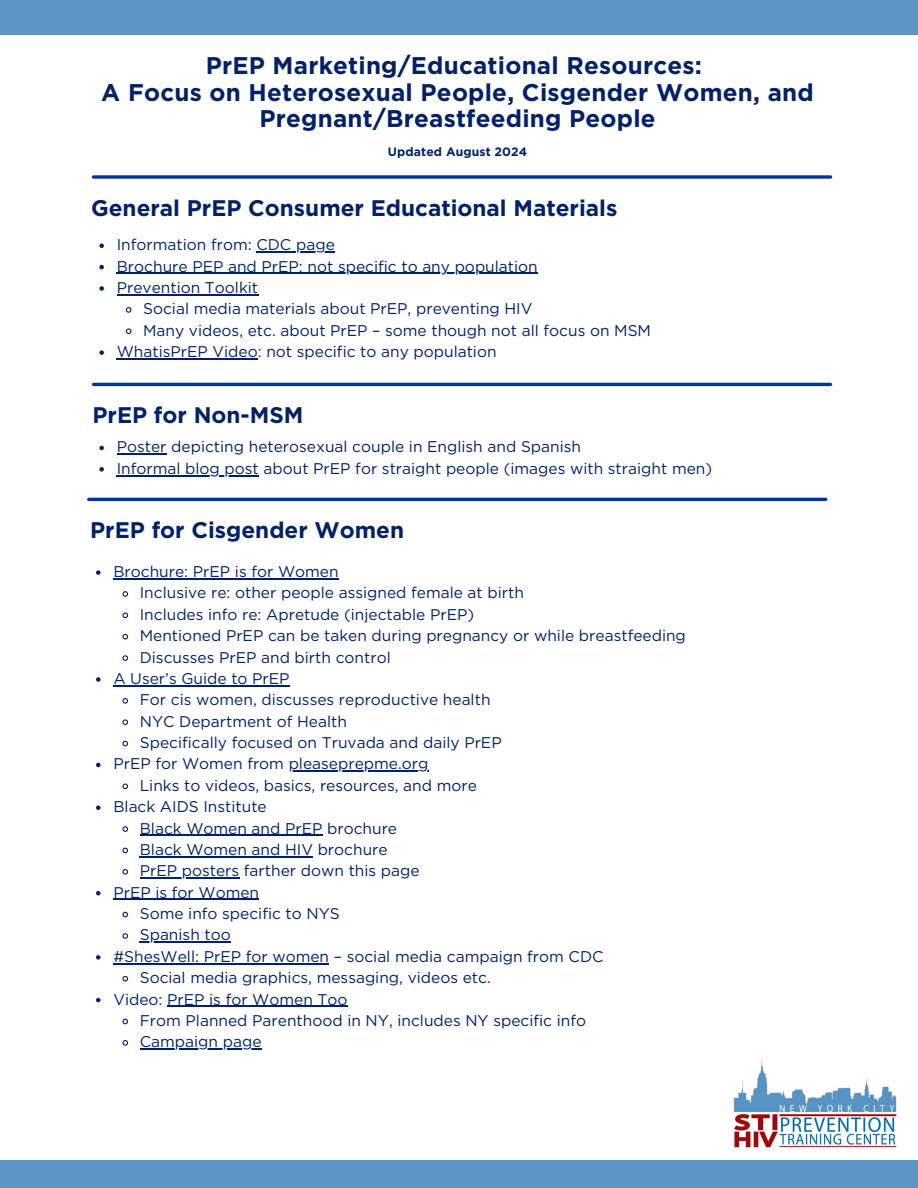
<style>
.page{position:relative;width:918px;height:1188px;background:#fff}
.page>*{position:absolute;margin:0;border:0;box-sizing:border-box;transform-origin:0 0}
.t1{font:700 24.15px/26.2px "Gotham";letter-spacing:.01em;color:#022169;text-align:center}
.t2{font:700 22.5px "Gotham";color:#022169}
.t3{font:15.45px "Gotham";color:#022169}
.t4{font:700 12.15px "Gotham";letter-spacing:.01em;color:#022169}
</style>
<div class="page">
<svg style="left:93px;top:175px;width:738px;height:4px;background:#2752ae"></svg>
<img style="left:733px;top:1057px;width:164px;height:91px">
<div style="left:0;top:0;width:918px;height:35px;background:#5a95c4"></div>
<svg style="left:99px;top:244px;width:5px;height:4px"></svg>
<hr style="left:256px;top:251px;width:79px;height:2px;background:#022169">
<svg style="left:99px;top:265px;width:5px;height:4px"></svg>
<hr style="left:117px;top:273px;width:182px;height:1px;background:#022169">
<hr style="left:299px;top:273px;width:239px;height:1px;background:#022169">
<svg style="left:99px;top:286px;width:5px;height:5px"></svg>
<hr style="left:117px;top:294px;width:141px;height:1px;background:#022169">
<svg style="left:125px;top:307px;width:7px;height:6px"></svg>
<svg style="left:125px;top:328px;width:7px;height:7px"></svg>
<svg style="left:99px;top:350px;width:5px;height:5px"></svg>
<hr style="left:117px;top:358px;width:91px;height:1px;background:#022169">
<hr style="left:208px;top:358px;width:50px;height:1px;background:#022169">
<div style="left:0;top:1160px;width:918px;height:28px;background:#5a95c4"></div>
<hr style="left:93px;top:383px;width:738px;height:3px;background:#0033a0">
<hr style="left:89px;top:498px;width:737px;height:3px;background:#0033a0">
<svg style="left:99px;top:446px;width:5px;height:4px"></svg>
<hr style="left:117px;top:454px;width:50px;height:1px;background:#022169">
<svg style="left:99px;top:467px;width:5px;height:5px"></svg>
<hr style="left:117px;top:475px;width:142px;height:1px;background:#022169">
<svg style="left:96px;top:570px;width:5px;height:5px"></svg>
<hr style="left:113px;top:578px;width:226px;height:1px;background:#022169">
<svg style="left:122px;top:591px;width:7px;height:6px"></svg>
<svg style="left:122px;top:612px;width:7px;height:7px"></svg>
<svg style="left:122px;top:633px;width:7px;height:7px"></svg>
<svg style="left:122px;top:655px;width:7px;height:6px"></svg>
<svg style="left:96px;top:677px;width:5px;height:5px"></svg>
<hr style="left:113px;top:685px;width:177px;height:1px;background:#022169">
<svg style="left:122px;top:698px;width:7px;height:6px"></svg>
<svg style="left:122px;top:719px;width:7px;height:6px"></svg>
<svg style="left:122px;top:740px;width:7px;height:7px"></svg>
<svg style="left:96px;top:763px;width:5px;height:4px"></svg>
<hr style="left:289px;top:771px;width:139px;height:1px;background:#022169">
<svg style="left:122px;top:783px;width:7px;height:7px"></svg>
<svg style="left:96px;top:805px;width:5px;height:5px"></svg>
<svg style="left:122px;top:826px;width:7px;height:6px"></svg>
<hr style="left:140px;top:835px;width:182px;height:1px;background:#022169">
<svg style="left:122px;top:847px;width:7px;height:7px"></svg>
<hr style="left:140px;top:856px;width:173px;height:1px;background:#022169">
<svg style="left:122px;top:869px;width:7px;height:6px"></svg>
<hr style="left:140px;top:877px;width:99px;height:2px;background:#022169">
<svg style="left:96px;top:891px;width:5px;height:4px"></svg>
<hr style="left:113px;top:899px;width:146px;height:1px;background:#022169">
<svg style="left:122px;top:911px;width:7px;height:7px"></svg>
<svg style="left:122px;top:933px;width:7px;height:6px"></svg>
<hr style="left:140px;top:942px;width:91px;height:1px;background:#022169">
<svg style="left:96px;top:955px;width:5px;height:5px"></svg>
<hr style="left:113px;top:963px;width:216px;height:1px;background:#022169">
<svg style="left:122px;top:975px;width:7px;height:7px"></svg>
<svg style="left:96px;top:998px;width:5px;height:4px"></svg>
<hr style="left:167px;top:1006px;width:181px;height:1px;background:#022169">
<svg style="left:122px;top:1018px;width:7px;height:7px"></svg>
<svg style="left:122px;top:1040px;width:7px;height:6px"></svg>
<hr style="left:140px;top:1048px;width:122px;height:2px;background:#022169">
<p class="t1" style="left:101px;top:53px;width:714px">PrEP Marketing/Educational Resources:<br>A Focus on Heterosexual People, Cisgender Women, and<br>Pregnant/Breastfeeding People</p>
<h1 class="t4" style="left:388px;top:145px;width:141px">Updated August 2024</h1>
<p class="t2" style="left:91px;top:194px;width:528px">General PrEP Consumer Educational Materials</p>
<p class="t3" style="left:117px;top:235px;width:220px">Information from: CDC page</p>
<p class="t3" style="left:117px;top:257px;width:423px">Brochure PEP and PrEP: not specific to any population</p>
<p class="t3" style="left:117px;top:278px;width:143px">Prevention Toolkit</p>
<p class="t3" style="left:143px;top:300px;width:391px">Social media materials about PrEP, preventing HIV</p>
<p class="t3" style="left:143px;top:321px;width:509px">Many videos, etc. about PrEP – some though not all focus on MSM</p>
<h1 class="t3" style="left:117px;top:342px;width:381px">WhatisPrEP Video: not specific to any population</h1>
<p class="t2" style="left:93px;top:402px;width:212px">PrEP for Non-MSM</p>
<h1 class="t3" style="left:117px;top:438px;width:466px">Poster depicting heterosexual couple in English and Spanish</h1>
<p class="t3" style="left:117px;top:459px;width:597px">Informal blog post about PrEP for straight people (images with straight men)</p>
<p class="t2" style="left:90px;top:517px;width:315px">PrEP for Cisgender Women</p>
<p class="t3" style="left:113px;top:562px;width:227px">Brochure: PrEP is for Women</p>
<p class="t3" style="left:140px;top:584px;width:386px">Inclusive re: other people assigned female at birth</p>
<p class="t3" style="left:140px;top:605px;width:336px">Includes info re: Apretude (injectable PrEP)</p>
<p class="t3" style="left:140px;top:626px;width:548px">Mentioned PrEP can be taken during pregnancy or while breastfeeding</p>
<p class="t3" style="left:140px;top:648px;width:252px">Discusses PrEP and birth control</p>
<p class="t3" style="left:113px;top:669px;width:178px">A User’s Guide to PrEP</p>
<p class="t3" style="left:140px;top:691px;width:352px">For cis women, discusses reproductive health</p>
<p class="t3" style="left:140px;top:712px;width:209px">NYC Department of Health</p>
<p class="t3" style="left:140px;top:733px;width:363px">Specifically focused on Truvada and daily PrEP</p>
<p class="t3" style="left:113px;top:755px;width:316px">PrEP for Women from pleaseprepme.org</p>
<p class="t3" style="left:140px;top:776px;width:339px">Links to videos, basics, resources, and more</p>
<p class="t3" style="left:113px;top:797px;width:155px">Black AIDS Institute</p>
<p class="t3" style="left:140px;top:819px;width:259px">Black Women and PrEP brochure</p>
<p class="t3" style="left:140px;top:840px;width:249px">Black Women and HIV brochure</p>
<p class="t3" style="left:140px;top:862px;width:281px">PrEP posters farther down this page</p>
<p class="t3" style="left:113px;top:883px;width:147px">PrEP is for Women</p>
<p class="t3" style="left:140px;top:904px;width:202px">Some info specific to NYS</p>
<p class="t3" style="left:140px;top:926px;width:93px">Spanish too</p>
<p class="t3" style="left:113px;top:947px;width:492px">#ShesWell: PrEP for women – social media campaign from CDC</p>
<p class="t3" style="left:140px;top:968px;width:353px">Social media graphics, messaging, videos etc.</p>
<p class="t3" style="left:113px;top:990px;width:236px">Video: PrEP is for Women Too</p>
<p class="t3" style="left:140px;top:1011px;width:448px">From Planned Parenthood in NY, includes NY specific info</p>
<p class="t3" style="left:140px;top:1033px;width:123px">Campaign page</p>
</div>
